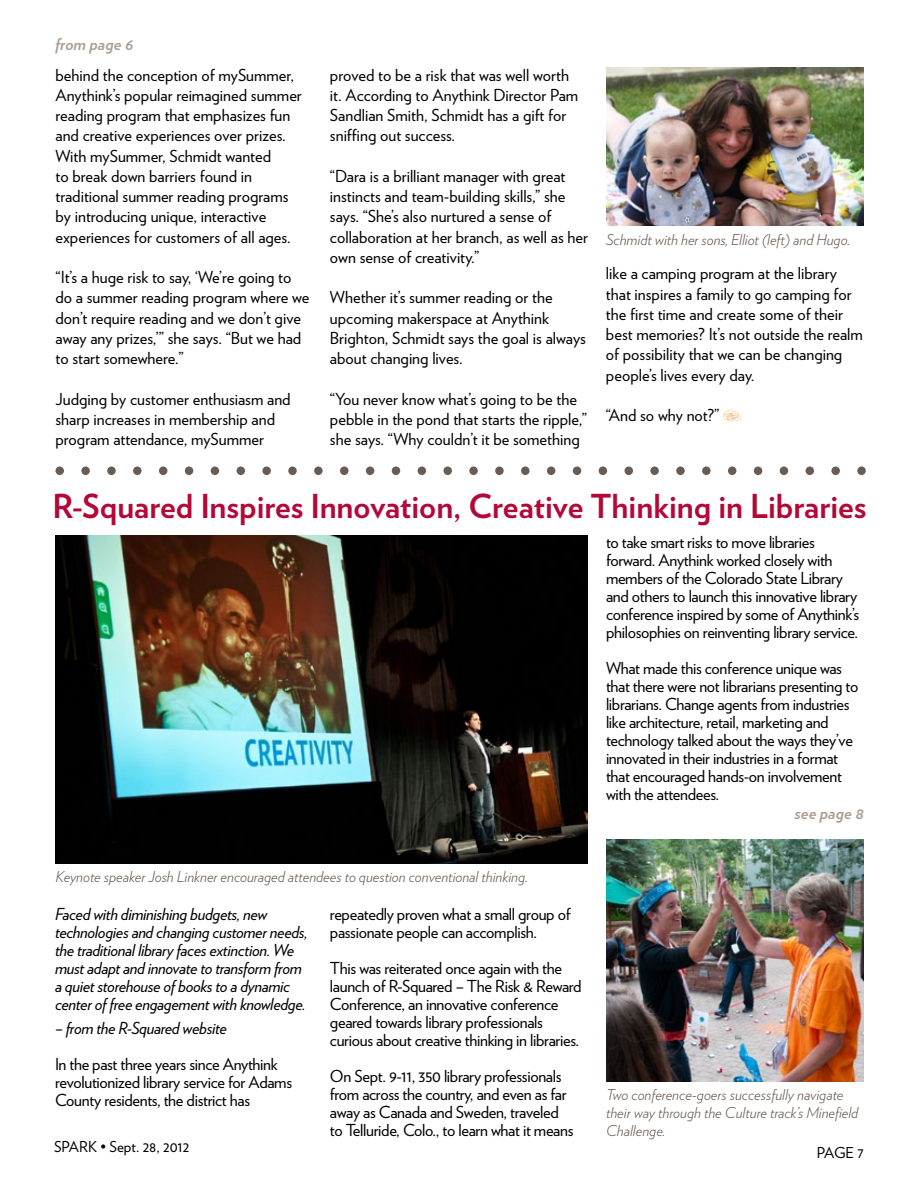
<style>
.page{position:relative;width:918px;height:1188px;background:#fff}
.page>*{position:absolute;margin:0;border:0;box-sizing:border-box;transform-origin:0 0}
.t1{font:700 33px "Verlag";color:#b30838}
.t2{font:16.5px/20.2px "Verlag";letter-spacing:-.005em;color:#000}
.t3{font:italic 16.5px/18px "Verlag";letter-spacing:-.02em;color:#000}
.t4{font:italic 700 16.5px "Verlag";color:#aca095}
.t5{font:italic 300 15px/18px "Verlag";color:#695c53}
.t6{font:15px "Verlag";color:#000}
</style>
<div class="page">
<img style="left:55px;top:535px;width:533px;height:329px">
<svg style="left:723px;top:410px;width:18px;height:11px"></svg>
<img style="left:606px;top:839px;width:258px;height:242px">
<img style="left:606px;top:68px;width:258px;height:158px">
<svg style="left:56px;top:466px;width:810px;height:9px"></svg>
<p class="t4" style="left:55px;top:30px;width:80px">from page 6</p>
<p class="t2" style="left:56px;top:64px;width:248px">behind the conception of mySummer, Anythink’s popular reimagined summer reading program that emphasizes fun and creative experiences over prizes.<br>With mySummer, Schmidt wanted<br>to break down barriers found in traditional summer reading programs by introducing unique, interactive experiences for customers of all ages.</p>
<p class="t2" style="left:56px;top:266px;width:256px">“It’s a huge risk to say, ‘We’re going to do a summer reading program where we don’t require reading and we don’t give away any prizes,’” she says. “But we had to start somewhere.”</p>
<p class="t2" style="left:56px;top:388px;width:237px">Judging by customer enthusiasm and sharp increases in membership and program attendance, mySummer</p>
<p class="t2" style="left:330px;top:64px;width:250px">proved to be a risk that was well worth it. According to Anythink Director Pam Sandlian Smith, Schmidt has a gift for sniffing out success.</p>
<p class="t2" style="left:330px;top:165px;width:260px">“Dara is a brilliant manager with great instincts and team-building skills,” she says. “She’s also nurtured a sense of collaboration at her branch, as well as her own sense of creativity.”</p>
<p class="t2" style="left:330px;top:287px;width:257px">Whether it’s summer reading or the upcoming makerspace at Anythink<br>Brighton, Schmidt says the goal is always about changing lives.</p>
<p class="t2" style="left:330px;top:388px;width:259px">“You never know what’s going to be the pebble in the pond that starts the ripple,” she says. “Why couldn’t it be something</p>
<p class="t5" style="left:606px;top:229px;width:246px">Schmidt with her sons, Elliot (left) and Hugo.</p>
<p class="t2" style="left:606px;top:263px;width:258px">like a camping program at the library that inspires a family to go camping for the first time and create some of their best memories? It’s not outside the realm of possibility that we can be changing people’s lives every day.</p>
<p class="t2" style="left:606px;top:404px;width:115px">“And so why not?”</p>
<h1 class="t1" style="left:52px;top:480px;width:816px">R-Squared Inspires Innovation, Creative Thinking in Libraries</h1>
<p class="t2" style="left:606px;top:533px;width:255px;line-height:18px">to take smart risks to move libraries forward. Anythink worked closely with members of the Colorado State Library and others to launch this innovative library conference inspired by some of Anythink’s philosophies on reinventing library service.</p>
<p class="t2" style="left:606px;top:659px;width:254px;line-height:18px">What made this conference unique was that there were not librarians presenting to librarians. Change agents from industries like architecture, retail, marketing and technology talked about the ways they’ve innovated in their industries in a format that encouraged hands-on involvement with the attendees.</p>
<p class="t5" style="left:55px;top:867px;width:474px">Keynote speaker Josh Linkner encouraged attendees to question conventional thinking.</p>
<p class="t3" style="left:55px;top:904px;width:254px">Faced with diminishing budgets, new technologies and changing customer needs, the traditional library faces extinction. We must adapt and innovate to transform from a quiet storehouse of books to a dynamic center of free engagement with knowledge.</p>
<p class="t3" style="left:55px;top:1018px;width:173px">– from the R-Squared website</p>
<p class="t2" style="left:55px;top:1055px;width:239px;line-height:18px">In the past three years since Anythink revolutionized library service for Adams<br>County residents, the district has</p>
<p class="t6" style="left:54px;top:1135px;width:137px">SPARK • Sept. 28, 2012</p>
<p class="t2" style="left:330px;top:904px;width:242px;line-height:18px">repeatedly proven what a small group of passionate people can accomplish.</p>
<p class="t2" style="left:330px;top:958px;width:253px;line-height:18px">This was reiterated once again with the launch of R-Squared – The Risk &amp; Reward Conference, an innovative conference geared towards library professionals curious about creative thinking in libraries.</p>
<p class="t2" style="left:330px;top:1066px;width:245px;line-height:18px">On Sept. 9-11, 350 library professionals from across the country, and even as far away as Canada and Sweden, traveled to Telluride, Colo., to learn what it means</p>
<p class="t4" style="left:795px;top:800px;width:71px">see page 8</p>
<p class="t5" style="left:606px;top:1084px;width:254px">Two conference-goers successfully navigate their way through the Culture track’s Minefield<br>Challenge.</p>
<p class="t6" style="left:817px;top:1141px;width:49px">PAGE 7</p>
</div>
